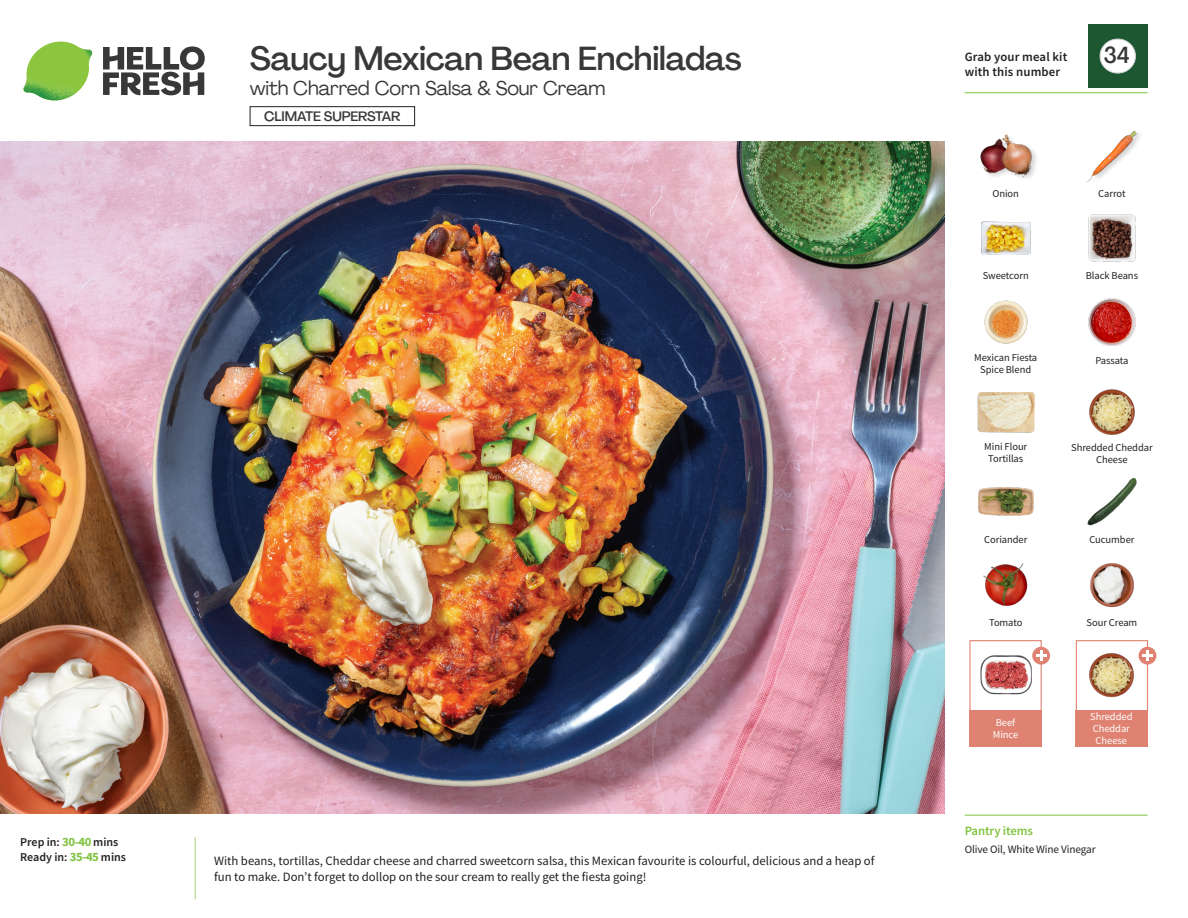
<style>
.page{position:relative;width:1188px;height:918px;background:#fff}
.page>*{position:absolute;margin:0;border:0;box-sizing:border-box;transform-origin:0 0}
._15_Titel_UK{font:500 33px "Agrandir";letter-spacing:-.01em;color:#383839}
._002_Label_Nr{font:500 22.8px "Agrandir";color:#383839;scale:.94 1}
._15_Titel_UK-2{font:19.5px "Agrandir";letter-spacing:-.01em;color:#383839}
.t1{font:500 13.5px "Agrandir";letter-spacing:-.01em;color:#383839}
.Step_6_Text_AU{font:12.75px/16.5px "Source Sans Pro";color:#231f20}
.t2{font:600 12.75px/15px "Source Sans Pro";letter-spacing:.01em;color:#231f20}
._04_Headers_Front{font:600 12.75px "Source Sans Pro";letter-spacing:-.01em;color:#81c340}
._04_Intro{font:600 12px "Source Sans Pro";color:#231f20}
._05_Pantry{font:11.25px "Source Sans Pro";letter-spacing:-.01em;color:#231f20}
._18_FRONT_ingredients{font:10.5px/12px "Source Sans Pro";letter-spacing:-.005em;color:#231f20;text-align:center}
._18_FRONT_ingredients-2{font:10.5px/12px "Source Sans Pro";letter-spacing:-.005em;color:#fff}
.s1{font-weight:700;font-size:12.75px;color:#81c340}
</style>
<div class="page">
<svg style="left:103px;top:46px;width:102px;height:49px"></svg>
<img style="left:23px;top:42px;width:69px;height:59px">
<img style="left:0;top:142px;width:945px;height:672px">
<div style="left:250px;top:106px;width:165px;height:20px;border:1px solid #231f20"></div>
<div style="left:1076px;top:640px;width:72px;height:72px;border:1px solid #df8272"></div>
<div style="left:1076px;top:710px;width:72px;height:37px;background:#df8272"></div>
<div style="left:969px;top:710px;width:73px;height:37px;background:#df8272"></div>
<img style="left:1089px;top:653px;width:50px;height:45px">
<div style="left:969px;top:640px;width:73px;height:72px;border:1px solid #df8272"></div>
<img style="left:980px;top:655px;width:51px;height:40px">
<div style="left:1032px;top:647px;width:18px;height:18px;background:#df8272;border-radius:50%"></div>
<svg style="left:1036px;top:650px;width:10px;height:11px"></svg>
<img style="left:1088px;top:298px;width:48px;height:48px">
<img style="left:1089px;top:389px;width:46px;height:46px">
<img style="left:977px;top:392px;width:57px;height:41px">
<img style="left:978px;top:487px;width:56px;height:29px">
<img style="left:1090px;top:563px;width:44px;height:44px">
<img style="left:983px;top:563px;width:45px;height:43px">
<img style="left:984px;top:300px;width:44px;height:44px">
<img style="left:981px;top:221px;width:50px;height:34px">
<img style="left:1088px;top:214px;width:48px;height:48px">
<div style="left:979px;top:133px;width:60px;height:51px;background:#231f20;opacity:.2"></div>
<img style="left:979px;top:133px;width:55px;height:51px">
<img style="left:1086px;top:130px;width:54px;height:52px">
<img style="left:1087px;top:478px;width:50px;height:48px">
<div style="left:1139px;top:647px;width:17px;height:18px;background:#df8272;border-radius:50%"></div>
<svg style="left:1142px;top:650px;width:11px;height:11px"></svg>
<hr style="left:965px;top:815px;width:183px;height:1px;background:#81c340">
<hr style="left:965px;top:92px;width:183px;height:1px;background:#81c340">
<div style="left:1088px;top:24px;width:60px;height:64px;background:#1d5732"></div>
<div style="left:1100px;top:39px;width:35px;height:34px;background:#fff;border-radius:50%"></div>
<div style="left:1100px;top:39px;width:36px;height:34px;border:1px solid #d1d2d4;border-radius:50%"></div>
<p class="_15_Titel_UK" style="left:250px;top:38px;width:493px">Saucy Mexican Bean Enchiladas</p>
<p class="_15_Titel_UK-2" style="left:250px;top:76px;width:357px">with Charred Corn Salsa &amp; Sour Cream</p>
<p class="t1" style="left:264px;top:108px;width:138px">CLIMATE SUPERSTAR</p>
<p class="_04_Intro" style="left:20px;top:834px;width:100px">Prep in: <span class="s1">30-40</span> mins</p>
<p class="_04_Intro" style="left:20px;top:849px;width:107px">Ready in: <span class="s1">35-45</span> mins</p>
<p class="Step_6_Text_AU" style="left:214px;top:852px;width:662px">With beans, tortillas, Cheddar cheese and charred sweetcorn salsa, this Mexican favourite is colourful, delicious and a heap of fun to make. Don’t forget to dollop on the sour cream to really get the fiesta going!</p>
<p class="t2" style="left:965px;top:49px;width:104px">Grab your meal kit with this number</p>
<p class="_002_Label_Nr" style="left:1104px;top:41px;width:29px">34</p>
<p class="_18_FRONT_ingredients" style="left:993px;top:188px;width:28px">Onion</p>
<p class="_18_FRONT_ingredients" style="left:1098px;top:188px;width:29px">Carrot</p>
<p class="_18_FRONT_ingredients" style="left:983px;top:270px;width:48px">Sweetcorn</p>
<p class="_18_FRONT_ingredients" style="left:1086px;top:270px;width:54px">Black Beans</p>
<p class="_18_FRONT_ingredients" style="left:974px;top:352px;width:64px">Mexican Fiesta</p>
<p class="_18_FRONT_ingredients" style="left:1095px;top:354px;width:35px">Passata</p>
<p class="_18_FRONT_ingredients" style="left:980px;top:364px;width:52px">Spice Blend</p>
<p class="_18_FRONT_ingredients" style="left:984px;top:441px;width:45px">Mini Flour<br>Tortillas</p>
<p class="_18_FRONT_ingredients" style="left:1071px;top:441px;width:83px">Shredded Cheddar<br>Cheese</p>
<p class="_18_FRONT_ingredients" style="left:984px;top:533px;width:45px">Coriander</p>
<p class="_18_FRONT_ingredients" style="left:1089px;top:533px;width:47px">Cucumber</p>
<p class="_18_FRONT_ingredients" style="left:989px;top:616px;width:35px">Tomato</p>
<p class="_18_FRONT_ingredients" style="left:1087px;top:616px;width:52px">Sour Cream</p>
<p class="_18_FRONT_ingredients-2" style="left:993px;top:716px;width:27px">Beef<br>Mince</p>
<p class="_18_FRONT_ingredients-2" style="left:1090px;top:710px;width:44px">Shredded<br>Cheddar<br>Cheese</p>
<p class="_04_Headers_Front" style="left:965px;top:822px;width:70px">Pantry items</p>
<p class="_05_Pantry" style="left:965px;top:842px;width:133px">Olive Oil, White Wine Vinegar</p>
</div>
